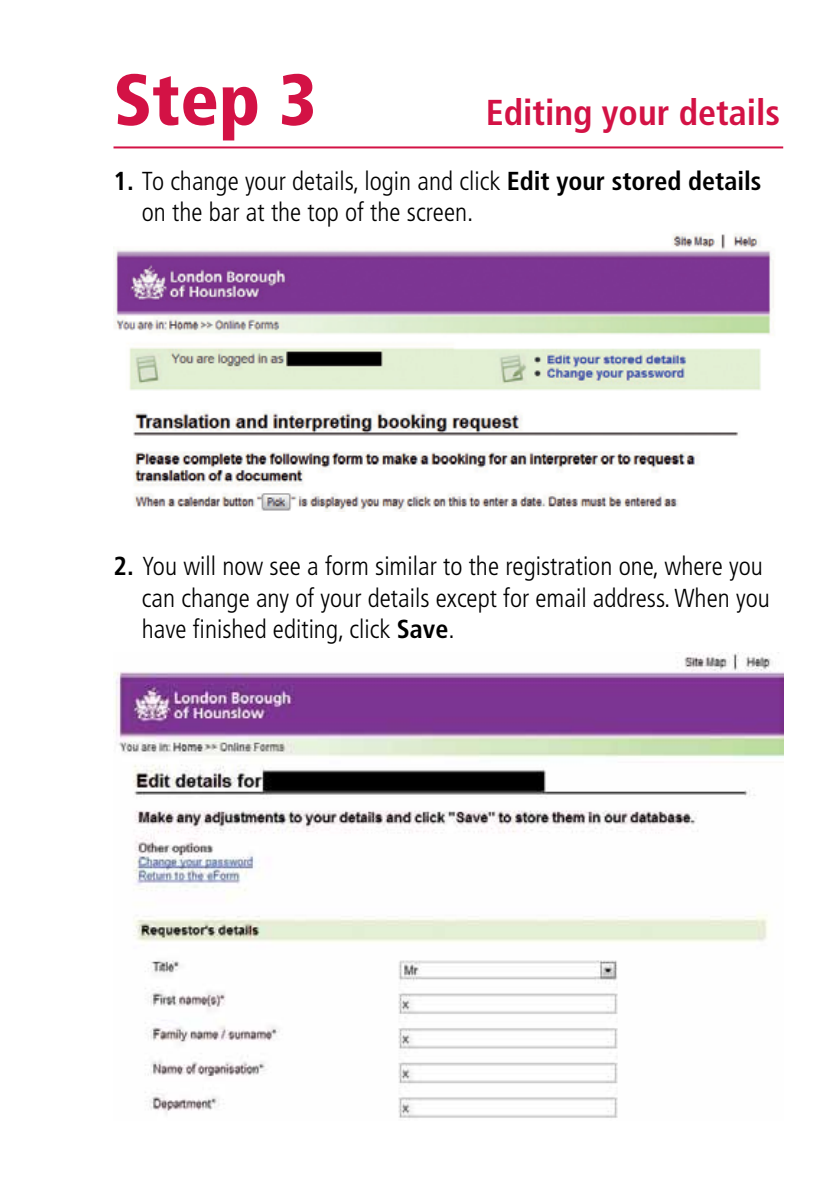
<style>
.page{position:relative;width:840px;height:1191px;background:#fff}
.page>*{position:absolute;margin:0;border:0;box-sizing:border-box;transform-origin:0 0}
.t1{font:900 condensed 72px "Frutiger";color:#d31245}
.t2{font:700 condensed 36px "Frutiger";color:#d31245}
.t3{font:300 condensed 26px/31.2px "Frutiger";color:#000}
.s1{font-weight:700}
</style>
<div class="page">
<img style="left:113px;top:652px;width:669px;height:466px">
<img style="left:113px;top:233px;width:661px;height:279px">
<hr style="left:113px;top:146px;width:669px;height:2px;background:#d31245">
<h1 class="t1" style="left:113px;top:57px;width:204px">Step 3</h1>
<h2 class="t2" style="left:485px;top:91px;width:296px">Editing your details</h2>
<p class="t3" style="left:142px;top:165px;width:620px;text-indent:-28px"><span class="s1">1.</span> To change your details, login and click <span class="s1">Edit your stored details </span>on the bar at the top of the screen.</p>
<p class="t3" style="left:142px;top:551px;width:629px;text-indent:-28px"><span class="s1">2.</span> You will now see a form similar to the registration one, where you can change any of your details except for email address. When you have finished editing, click <span class="s1">Save</span>.</p>
</div>
